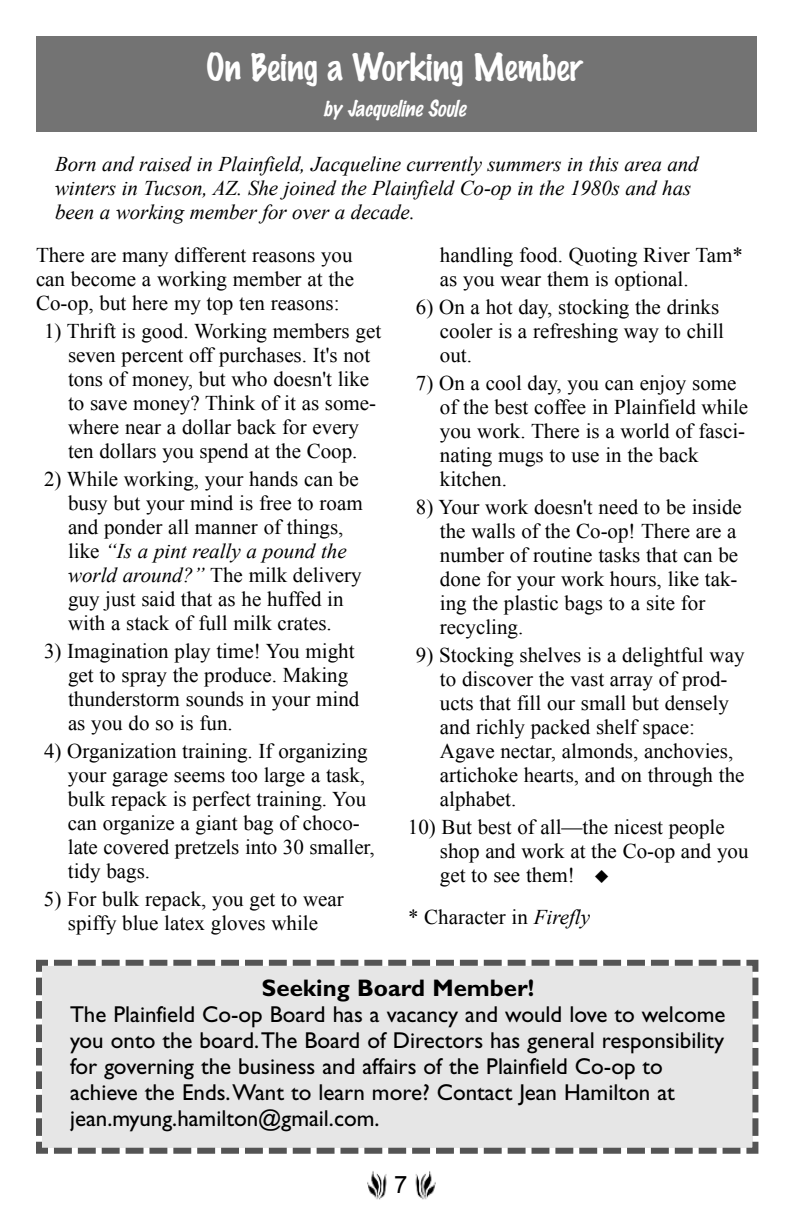
<style>
.page{position:relative;width:792px;height:1224px;background:#fff}
.page>*{position:absolute;margin:0;border:0;box-sizing:border-box;transform-origin:0 0}
.t1{font:100 34px "Marker Felt";color:#fff}
.t2{font:700 24px "Gill Sans";color:#000}
.t3{font:24px "Arial";color:#000}
.t4{font:23px/26px "Gill Sans";color:#000}
.t5{font:21px/24px "Times New Roman";color:#000}
.t6{font:italic 21px/24px "Times New Roman";letter-spacing:-.005em;color:#000}
.t7{font:italic 100 20px "Marker Felt";color:#fff}
.s1{font-style:italic}
</style>
<div class="page">
<div style="left:36px;top:36px;width:720px;height:96px;background:#737373"></div>
<svg style="left:36px;top:959px;width:723px;height:195px;background:#dedede"></svg>
<img style="left:415px;top:1171px;width:21px;height:29px">
<img style="left:367px;top:1171px;width:20px;height:29px">
<h1 class="t1" style="left:206px;top:50px;width:378px">On Being a Working Member</h1>
<p class="t7" style="left:323px;top:98px;width:148px">by Jacqueline Soule</p>
<p class="t6" style="left:55px;top:151px;width:645px">Born and raised in plainfield, Jacqueline currently summers in this area and winters in Tucson, aZ. She joined the plainfield Co-op in the 1980s and has been a working member for over a decade.</p>
<p class="t5" style="left:36px;top:243px;width:320px;text-align:justify">There are many different reasons you can become a working member at the Co-op, but here my top ten reasons:</p>
<p class="t5" style="left:68px;top:319px;width:315px;text-indent:-24px">1) Thrift is good. Working members get seven percent off purchases. It's not tons of money, but who doesn't like to save money? Think of it as some&shy;where near a dollar back for every ten dollars you spend at the Coop.</p>
<p class="t5" style="left:68px;top:467px;width:296px;text-indent:-24px">2) While working, your hands can be busy but your mind is free to roam and ponder all manner of things, like <span class="s1">“Is a pint really a pound the world around?”</span> The milk delivery guy just said that as he huffed in with a stack of full milk crates.</p>
<p class="t5" style="left:68px;top:639px;width:293px;text-indent:-24px">3) Imagination play time! You might get to spray the produce. Making thunderstorm sounds in your mind as you do so is fun.</p>
<p class="t5" style="left:68px;top:739px;width:308px;text-indent:-24px">4) Organization training. If organizing your garage seems too large a task, bulk repack is perfect training. You can organize a giant bag of choco&shy;late covered pretzels into 30 smaller, tidy bags.</p>
<p class="t5" style="left:44px;top:887px;width:301px;text-align:center">5) For bulk repack, you get to wear spiffy blue latex gloves while</p>
<p class="t5" style="left:440px;top:243px;width:304px">handling food. Quoting River Tam* as you wear them is optional.</p>
<p class="t5" style="left:440px;top:295px;width:286px;text-indent:-24px">6) On a hot day, stocking the drinks cooler is a refreshing way to chill out.</p>
<p class="t5" style="left:440px;top:371px;width:310px;text-indent:-24px">7) On a cool day, you can enjoy some of the best coffee in Plainfield while you work. There is a world of fasci&shy;nating mugs to use in the back kitchen.</p>
<p class="t5" style="left:440px;top:495px;width:303px;text-indent:-24px">8) Your work doesn't need to be inside the walls of the Co-op! There are a number of routine tasks that can be done for your work hours, like tak&shy;ing the plastic bags to a site for recycling.</p>
<p class="t5" style="left:440px;top:643px;width:306px;text-indent:-24px">9) Stocking shelves is a delightful way to discover the vast array of prod&shy;ucts that fill our small but densely and richly packed shelf space:<br>Agave nectar, almonds, anchovies, artichoke hearts, and on through the alphabet.</p>
<p class="t5" style="left:440px;top:815px;width:310px;text-indent:-32px">10) But best of all—the nicest people shop and work at the Co-op and you get to see them!</p>
<p class="t5" style="left:408px;top:905px;width:184px">* Character in <span class="s1">Firefly</span></p>
<p class="t2" style="left:262px;top:979px;width:274px">Seeking Board Member!</p>
<p class="t4" style="left:70px;top:1004px;width:657px">The Plainfield Co-op Board has a vacancy and would love to welcome you onto the board.The Board of Directors has general responsibility for governing the business and affairs of the Plainfield Co-op to achieve the Ends.Want to learn more? Contact Jean Hamilton at jean.myung.hamilton@gmail.com.</p>
<p class="t3" style="left:394px;top:1171px;width:15px">7</p>
</div>
